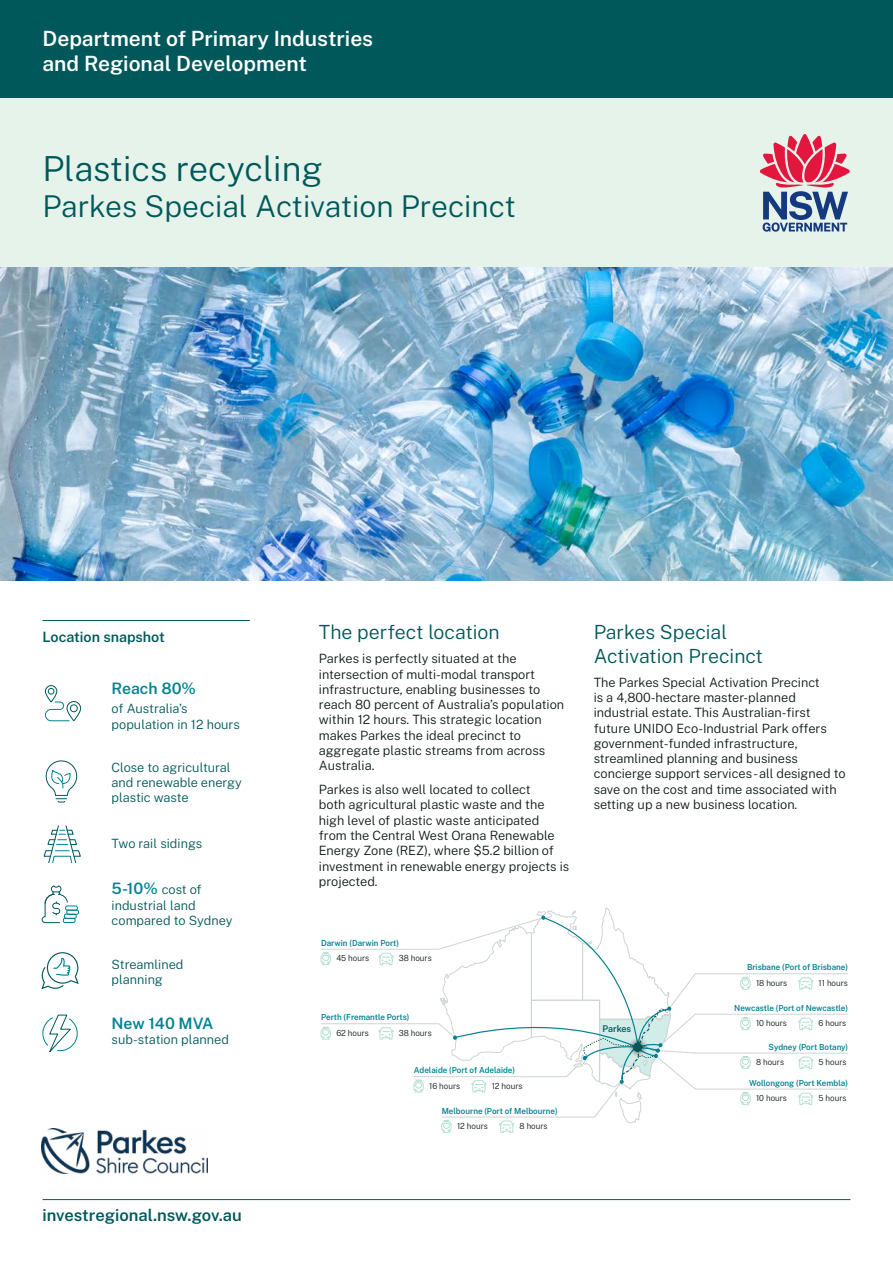
<style>
.page{position:relative;width:893px;height:1263px;background:#fff}
.page>*{position:absolute;margin:0;border:0;box-sizing:border-box;transform-origin:0 0}
.Document_Title{font:300 34.5px "Public Sans";letter-spacing:-.005em;color:#00585a}
.Document_Title-2{font:300 30px "Public Sans";color:#00585a}
.Descriptor__White{font:600 21px/25.2px "Public Sans";color:#fff}
.Heading_1{font:300 19.5px/23.4px "Public Sans";color:#00585a}
.Footer_website{font:600 16.5px "Public Sans";color:#00585a}
.Snapshot_copy{font:600 15.75px "Public Sans";letter-spacing:-.005em;color:#008291}
.Snapshot_heading{font:600 14.25px "Public Sans";color:#00585a}
.Body{font:300 12.75px/15.3px "Public Sans";color:#0f1a18}
.Snapshot_copy-2{font:300 12.75px/15.3px "Public Sans";color:#00585a}
.t1{font:600 9.3px "Public Sans";letter-spacing:-.005em;color:#03585a;scale:.96 1}
.t2{font:600 8.4px/15.1px "Public Sans";color:#018291;scale:.96 1}
.t3{font:300 8.4px "Public Sans";color:#0f1a18;scale:.96 1}
.s1{font-weight:600;font-size:15.75px;color:#008291}
.s2{font-weight:300;color:#0f1a18}
</style>
<div class="page">
<div style="left:0;top:98px;width:893px;height:170px;background:#e6f3eb"></div>
<div style="left:0;top:0;width:893px;height:98px;background:#00585a"></div>
<hr style="left:43px;top:1199px;width:807px;height:1px;background:#00585a">
<img style="left:0;top:268px;width:893px;height:312px">
<svg style="left:760px;top:134px;width:90px;height:98px"></svg>
<hr style="left:43px;top:620px;width:207px;height:1px;background:#00585a">
<div style="left:67px;top:701px;width:14px;height:20px;border:1px solid #00585a;border-radius:7px"></div>
<div style="left:70px;top:704px;width:8px;height:8px;border:1px solid #00585a;border-radius:50%"></div>
<div style="left:45px;top:685px;width:12px;height:17px;border:1px solid #00585a;border-radius:6px"></div>
<div style="left:48px;top:688px;width:6px;height:7px;border:1px solid #00585a;border-radius:50%"></div>
<svg style="left:45px;top:701px;width:25px;height:21px"></svg>
<svg style="left:45px;top:760px;width:33px;height:43px"></svg>
<svg style="left:44px;top:825px;width:37px;height:37px"></svg>
<svg style="left:41px;top:885px;width:27px;height:38px"></svg>
<div style="left:63px;top:918px;width:13px;height:5px;border:1px solid #008291;border-radius:2px"></div>
<div style="left:64px;top:914px;width:13px;height:5px;border:1px solid #008291;border-radius:2px"></div>
<div style="left:66px;top:910px;width:13px;height:5px;border:1px solid #008291;border-radius:2px"></div>
<div style="left:65px;top:905px;width:13px;height:5px;border:1px solid #008291;border-radius:2px"></div>
<svg style="left:41px;top:952px;width:38px;height:38px"></svg>
<svg style="left:42px;top:1014px;width:36px;height:39px"></svg>
<svg style="left:320px;top:907px;width:528px;height:226px"></svg>
<img style="left:625px;top:1035px;width:25px;height:25px">
<div style="left:633px;top:1043px;width:9px;height:9px;background:#03585a;border-radius:50%"></div>
<img style="left:41px;top:1128px;width:167px;height:46px">
<p class="Descriptor__White" style="left:43px;top:25px;width:332px">Department of Primary Industries and Regional Development</p>
<h1 class="Document_Title" style="left:43px;top:146px;width:282px">Plastics recycling</h1>
<h1 class="Document_Title-2" style="left:43px;top:186px;width:475px">Parkes Special Activation Precinct</h1>
<p class="Snapshot_heading" style="left:43px;top:627px;width:124px">Location snapshot</p>
<p class="Snapshot_copy" style="left:112px;top:678px;width:86px">Reach 80%</p>
<p class="Snapshot_copy-2" style="left:112px;top:701px;width:130px">of Australia’s population in 12 hours</p>
<p class="Snapshot_copy-2" style="left:112px;top:759px;width:132px">Close to agricultural and renewable energy plastic waste</p>
<p class="Snapshot_copy-2" style="left:112px;top:836px;width:92px">Two rail sidings</p>
<p class="Snapshot_copy-2" style="left:112px;top:882px;width:123px"><span class="s1">5-10%</span> cost of industrial land compared to Sydney</p>
<p class="Snapshot_copy-2" style="left:112px;top:956px;width:73px">Streamlined planning</p>
<p class="Snapshot_copy" style="left:112px;top:1013px;width:103px">New 140 MVA</p>
<p class="Snapshot_copy-2" style="left:112px;top:1031px;width:119px">sub-station planned</p>
<p class="Footer_website" style="left:43px;top:1204px;width:201px">investregional.nsw.gov.au</p>
<h1 class="Heading_1" style="left:319px;top:620px;width:182px">The perfect location</h1>
<h2 class="Body" style="left:319px;top:650px;width:247px">Parkes is perfectly situated at the intersection of multi-modal transport infrastructure, enabling businesses to reach 80 percent of Australia’s population within 12 hours. This strategic location makes Parkes the ideal precinct to aggregate plastic streams from across Australia.</h2>
<h2 class="Body" style="left:319px;top:781px;width:252px">Parkes is also well located to collect<br>both agricultural plastic waste and the high level of plastic waste anticipated from the Central West Orana Renewable Energy Zone (REZ), where $5.2 billion of investment in renewable energy projects is projected.</h2>
<p class="t2" style="left:336px;top:935px;width:67px;text-indent:-15px">Darwin (Darwin Port)<br><span class="s2">45 hours</span></p>
<p class="t3" style="left:399px;top:952px;width:36px">38 hours</p>
<p class="t2" style="left:336px;top:1009px;width:78px;text-indent:-15px">Perth (Fremantle Ports)<br><span class="s2">62 hours</span></p>
<p class="t3" style="left:399px;top:1027px;width:36px">38 hours</p>
<p class="t2" style="left:429px;top:1062px;width:91px;text-indent:-15px">Adelaide (Port of Adelaide)<br><span class="s2">16 hours</span></p>
<p class="t3" style="left:492px;top:1080px;width:33px">12 hours</p>
<p class="t2" style="left:457px;top:1103px;width:106px;text-indent:-15px">Melbourne (Port of Melbourne)<br><span class="s2">12 hours</span></p>
<p class="t3" style="left:520px;top:1120px;width:31px">8 hours</p>
<h1 class="Heading_1" style="left:594px;top:620px;width:171px">Parkes Special<br>Activation Precinct</h1>
<h2 class="Body" style="left:594px;top:674px;width:253px">The Parkes Special Activation Precinct<br>is a 4,800-hectare master-planned industrial estate. This Australian-first future UNIDO Eco-Industrial Park offers government-funded infrastructure, streamlined planning and business concierge support services -all designed to save on the cost and time associated with setting up a new business location.</h2>
<p class="t1" style="left:602px;top:1022px;width:31px">Parkes</p>
<p class="t2" style="left:756px;top:959px;width:97px;text-indent:-9px">Brisbane (Port of Brisbane)<br><span class="s2">18 hours</span></p>
<p class="t3" style="left:819px;top:1017px;width:30px">6 hours</p>
<p class="t3" style="left:819px;top:977px;width:32px">11 hours</p>
<p class="t2" style="left:756px;top:1000px;width:97px;text-indent:-22px">Newcastle (Port of Newcastle)<br><span class="s2">10 hours</span></p>
<p class="t3" style="left:819px;top:1056px;width:30px">5 hours</p>
<p class="t2" style="left:756px;top:1039px;width:97px;text-indent:13px">Sydney (Port Botany)<br><span class="s2">8 hours</span></p>
<p class="t3" style="left:819px;top:1092px;width:30px">5 hours</p>
<p class="t2" style="left:756px;top:1075px;width:97px;text-indent:-7px">Wollongong (Port Kembla)<br><span class="s2">10 hours</span></p>
</div>
